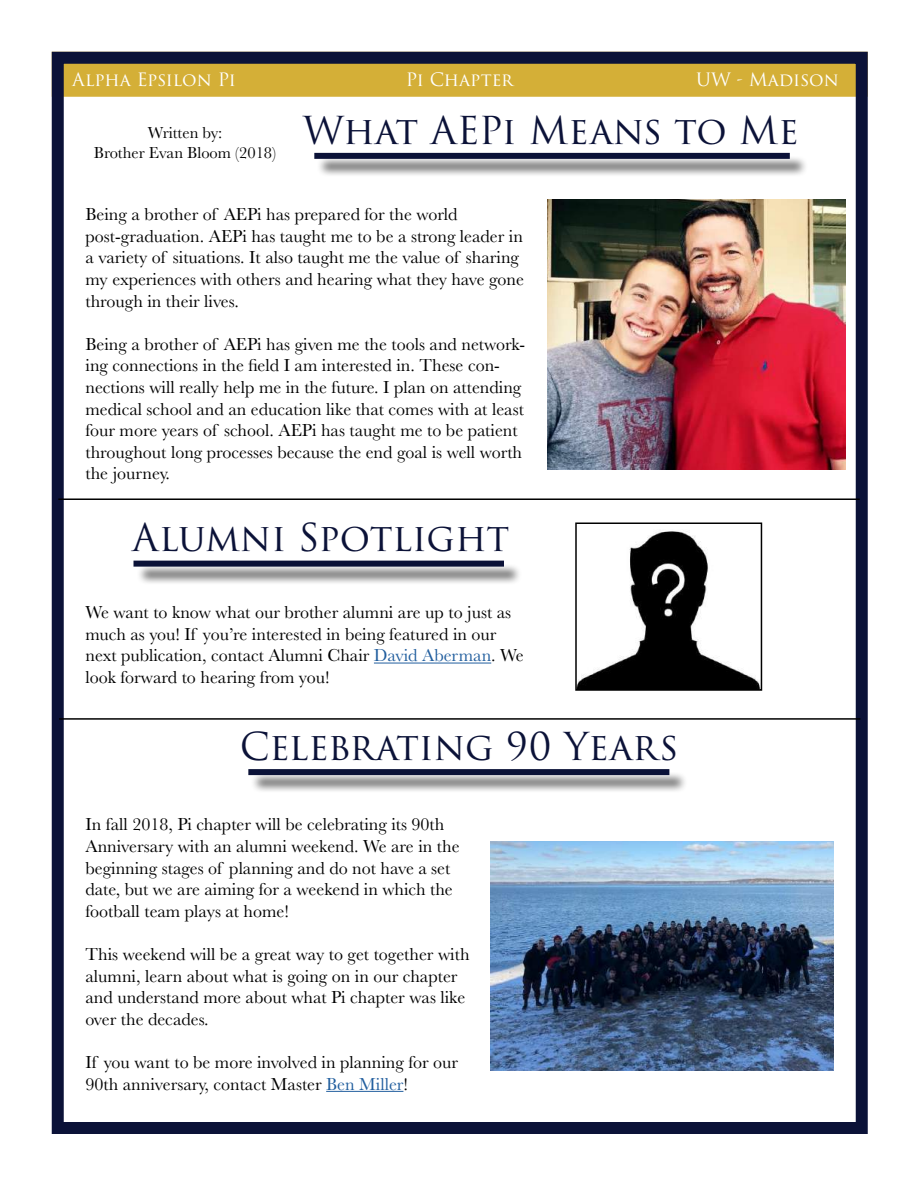
<style>
.page{position:relative;width:918px;height:1188px;background:#fff}
.page>*{position:absolute;margin:0;border:0;box-sizing:border-box;transform-origin:0 0}
.t1{font:37.5px "Trajan Pro 3";color:#0b1238}
.t2{font:18px/21.6px "Baskerville";color:#000}
.t3{font:18px "Trajan Pro 3";color:#fff}
.t4{font:16.5px/19.8px "Baskerville";color:#000;text-align:center}
.s1{color:#215e9e}
</style>
<div class="page">
<div style="left:52px;top:52px;width:816px;height:45px;background:#d4af37"></div>
<div style="left:52px;top:52px;width:816px;height:1082px;border:12px solid #0b1238"></div>
<div style="left:317px;top:155px;width:491px;height:22px;background:#000;opacity:.75"></div>
<div style="left:314px;top:153px;width:476px;height:6px;background:#0b1238"></div>
<hr style="left:58px;top:498px;width:802px;height:2px;background:#000">
<hr style="left:374px;top:663px;width:117px;height:1px;background:#215e9e">
<img style="left:578px;top:531px;width:181px;height:157px">
<div style="left:575px;top:523px;width:187px;height:168px;border:2px solid #000"></div>
<img style="left:547px;top:199px;width:298px;height:270px">
<div style="left:136px;top:563px;width:386px;height:22px;background:#000;opacity:.75"></div>
<div style="left:134px;top:561px;width:370px;height:6px;background:#0b1238"></div>
<hr style="left:59px;top:718px;width:801px;height:2px;background:#000">
<div style="left:251px;top:772px;width:437px;height:22px;background:#000;opacity:.75"></div>
<div style="left:248px;top:769px;width:421px;height:6px;background:#0b1238"></div>
<img style="left:490px;top:841px;width:344px;height:230px">
<hr style="left:326px;top:1091px;width:77px;height:1px;background:#215e9e">
<p class="t3" style="left:72px;top:67px;width:165px">Alpha Epsilon Pi</p>
<p class="t3" style="left:406px;top:67px;width:109px">Pi Chapter</p>
<p class="t3" style="left:696px;top:67px;width:144px">UW - Madison</p>
<p class="t4" style="left:94px;top:123px;width:184px">Written by:<br>Brother Evan Bloom (2018)</p>
<h1 class="t1" style="left:303px;top:104px;width:498px">What AEPi Means to Me</h1>
<p class="t2" style="left:86px;top:204px;width:440px">Being a brother of AEPi has prepared for the world post-graduation. AEPi has taught me to be a strong leader in a variety of situations. It also taught me the value of sharing my experiences with others and hearing what they have gone through in their lives.</p>
<p class="t2" style="left:86px;top:333px;width:441px">Being a brother of AEPi has given me the tools and network&shy;ing connections in the field I am interested in. These con&shy;nections will really help me in the future. I plan on attending medical school and an education like that comes with at least four more years of school. AEPi has taught me to be patient throughout long processes because the end goal is well worth the journey.</p>
<h1 class="t1" style="left:132px;top:512px;width:379px">Alumni Spotlight</h1>
<p class="t2" style="left:86px;top:602px;width:440px">We want to know what our brother alumni are up to just as much as you! If you’re interested in being featured in our next publication, contact Alumni Chair <span class="s1">David Aberman</span>. We look forward to hearing from you!</p>
<h1 class="t1" style="left:240px;top:721px;width:440px">Celebrating 90 Years</h1>
<p class="t2" style="left:86px;top:814px;width:376px">In fall 2018, Pi chapter will be celebrating its 90th Anniversary with an alumni weekend. We are in the beginning stages of planning and do not have a set date, but we are aiming for a weekend in which the football team plays at home!</p>
<p class="t2" style="left:86px;top:944px;width:386px">This weekend will be a great way to get together with alumni, learn about what is going on in our chapter and understand more about what Pi chapter was like over the decades.</p>
<p class="t2" style="left:86px;top:1052px;width:374px">If you want to be more involved in planning for our<br>90th anniversary, contact Master <span class="s1">Ben Miller</span>!</p>
</div>
